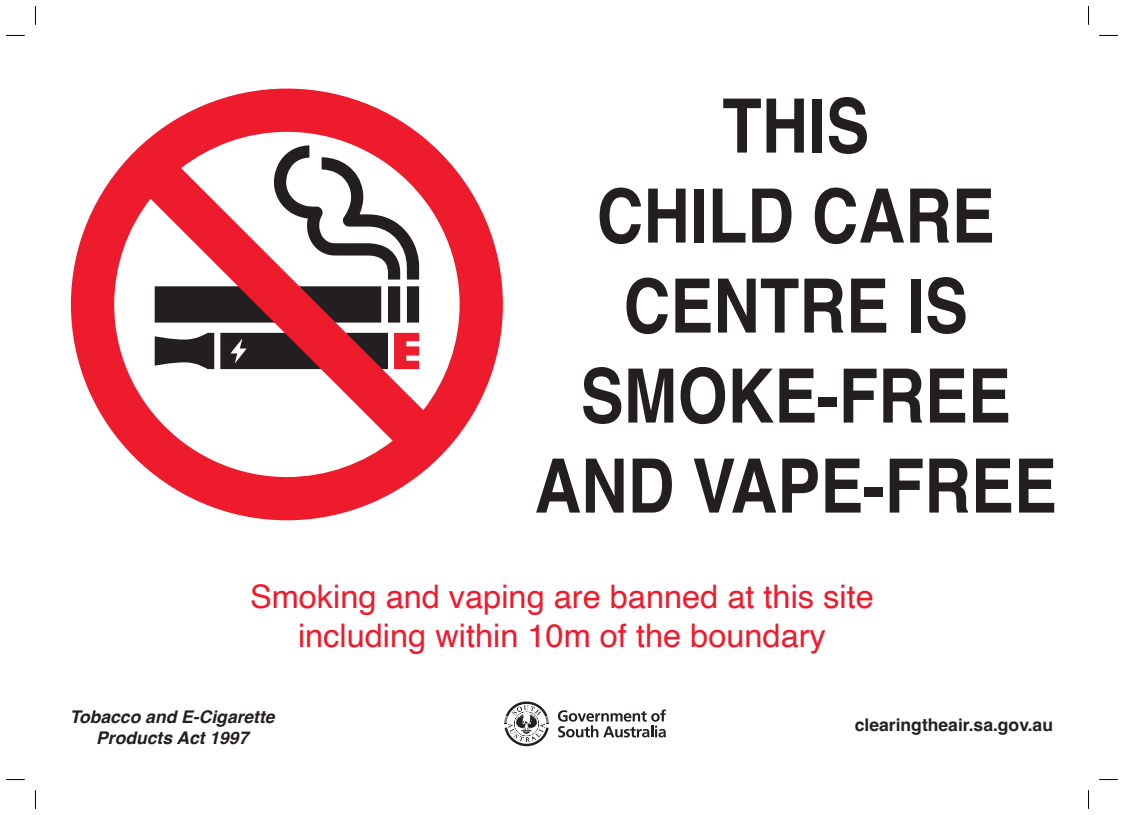
<style>
.page{position:relative;width:1124px;height:815px;background:#fff}
.page>*{position:absolute;margin:0;border:0;box-sizing:border-box;transform-origin:0 0}
.t1{font:700 75px/90px "Helvetica";color:#231f20;text-align:center;scale:.86 1}
.t2{font:32.5px/39px "Helvetica";color:#ee1b2d;text-align:center}
.t3{font:italic 700 17.5px/21px "Helvetica";color:#231f20;text-align:center}
.t4{font:700 17.5px "Helvetica";color:#231f20}
</style>
<div class="page">
<svg style="left:558px;top:709px;width:107px;height:28px"></svg>
<svg style="left:504px;top:701px;width:45px;height:45px"></svg>
<svg style="left:71px;top:89px;width:432px;height:431px"></svg>
<svg style="left:230px;top:339px;width:16px;height:24px"></svg>
<svg style="left:6px;top:35px;width:19px;height:1px"></svg>
<svg style="left:1099px;top:35px;width:18px;height:1px"></svg>
<svg style="left:6px;top:779px;width:19px;height:1px"></svg>
<svg style="left:1099px;top:779px;width:18px;height:1px"></svg>
<svg style="left:35px;top:6px;width:1px;height:19px"></svg>
<svg style="left:35px;top:790px;width:1px;height:19px"></svg>
<svg style="left:1088px;top:6px;width:1px;height:19px"></svg>
<svg style="left:1088px;top:790px;width:1px;height:19px"></svg>
<h1 class="t1" style="left:534px;top:90px;width:608px">THIS<br>CHILD CARE<br>CENTRE IS<br>SMOKE-FREE<br>AND VAPE-FREE</h1>
<p class="t2" style="left:250px;top:578px;width:625px">Smoking and vaping are banned at this site including within 10m of the boundary</p>
<p class="t3" style="left:70px;top:708px;width:206px">Tobacco and E-Cigarette<br>Products Act 1997</p>
<p class="t4" style="left:854px;top:714px;width:200px">clearingtheair.sa.gov.au</p>
</div>
